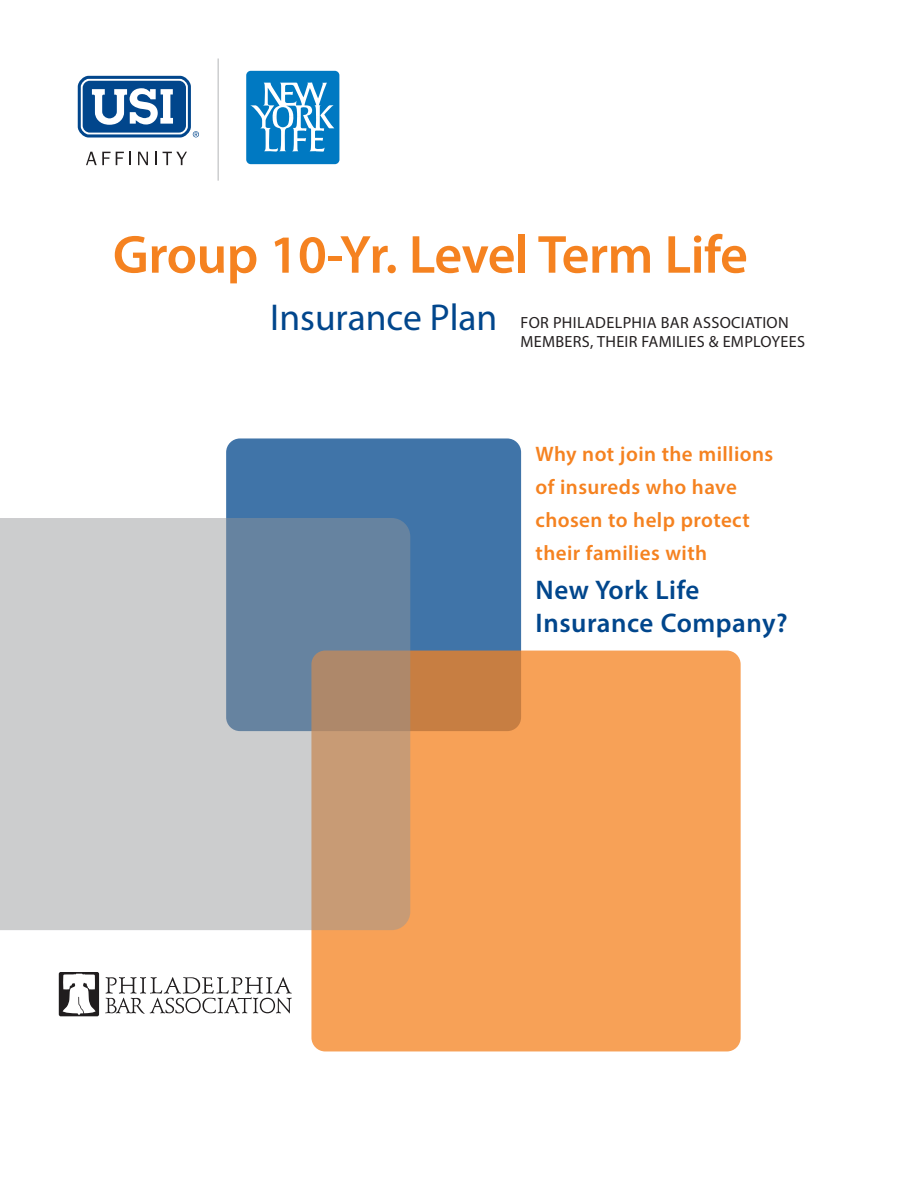
<style>
.page{position:relative;width:918px;height:1188px;background:#fff}
.page>*{position:absolute;margin:0;border:0;box-sizing:border-box;transform-origin:0 0}
.SUBHEAD{font:600 54px "Myriad Pro";letter-spacing:-.01em;color:#f58220}
.t1{font:37.5px "Myriad Pro";color:#01468c}
.SUBHEAD-2{font:600 27px/33px "Myriad Pro";letter-spacing:.02em;color:#01468c}
.SUBHEAD-3{font:600 21px/33px "Myriad Pro";letter-spacing:.02em;color:#f58220}
.Free_Form{font:16.2px/19.5px "Myriad Pro";letter-spacing:.02em;color:#231f20}
</style>
<div class="page">
<div style="left:226px;top:438px;width:295px;height:293px;background:#4074a8;border-radius:14px"></div>
<div style="left:311px;top:651px;width:430px;height:400px;background:#f7a157;border-radius:14px"></div>
<svg style="left:0;top:518px;width:410px;height:412px;background:#b7b6b6"></svg>
<svg style="left:78px;top:76px;width:121px;height:62px"></svg>
<svg style="left:86px;top:152px;width:45px;height:13px"></svg>
<svg style="left:138px;top:152px;width:10px;height:13px"></svg>
<svg style="left:155px;top:152px;width:2px;height:13px"></svg>
<svg style="left:163px;top:152px;width:24px;height:13px"></svg>
<div style="left:246px;top:71px;width:93px;height:93px;background:#0079c2;border-radius:5px"></div>
<svg style="left:250px;top:82px;width:85px;height:70px"></svg>
<hr style="left:217px;top:58px;width:2px;height:123px;background:#939598">
<div style="left:59px;top:972px;width:40px;height:44px;background:#201d1e;border-radius:2px"></div>
<svg style="left:63px;top:974px;width:32px;height:41px"></svg>
<svg style="left:105px;top:977px;width:187px;height:37px"></svg>
<p class="SUBHEAD" style="left:113px;top:220px;width:637px">Group 10-Yr. Level Term Life</p>
<p class="t1" style="left:270px;top:294px;width:229px">Insurance Plan</p>
<p class="Free_Form" style="left:521px;top:313px;width:286px">FOR PHILADELPHIA BAR ASSOCIATION<br>MEMBERS, THEIR FAMILIES &amp; EMPLOYEES</p>
<p class="SUBHEAD-3" style="left:536px;top:437px;width:239px">Why not join the millions of insureds who have chosen to help protect their families with</p>
<p class="SUBHEAD-2" style="left:536px;top:573px;width:254px">New York Life<br>Insurance Company?</p>
</div>
